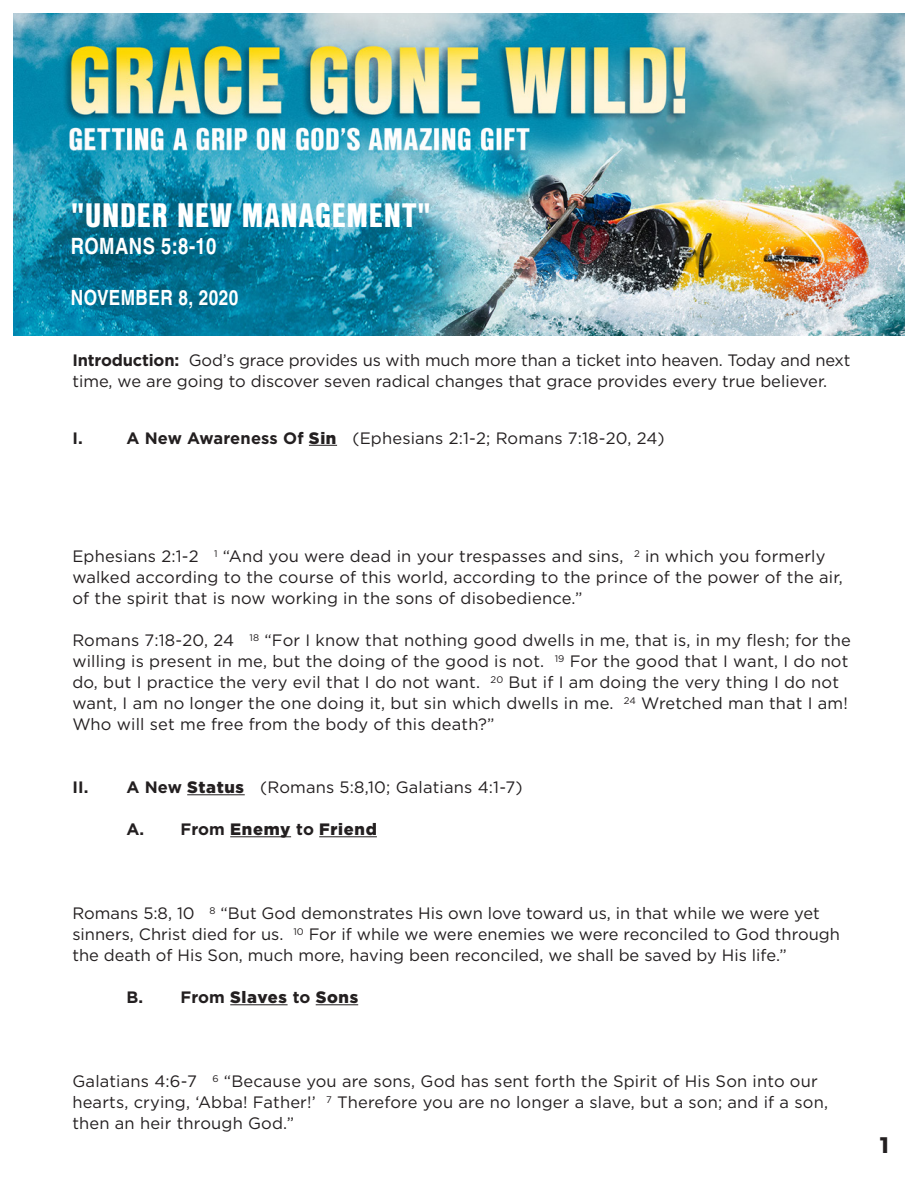
<style>
.page{position:relative;width:918px;height:1188px;background:#fff}
.page>*{position:absolute;margin:0;border:0;box-sizing:border-box;transform-origin:0 0}
.t1{font:900 33px "Nimbus San Con L";letter-spacing:.02em;color:#fff}
.t2{font:700 22.5px "Nimbus San Con L";letter-spacing:.02em;color:#fff}
.t3{font:700 22.5px "Montserrat";color:#231f20}
.t4{font:700 21px "Nimbus San Con L";letter-spacing:.02em;color:#fff}
.t5{font:16.5px/21px "Gotham";letter-spacing:.01em;color:#231f20}
.t6{font:16.5px/21px "Gotham";letter-spacing:-.01em;color:#231f20}
.t7{font:900 16.5px "Gotham";letter-spacing:.04em;color:#231f20}
.t8{font:700 16.5px "Gotham";color:#231f20}
.s1{font-weight:700}
.s2{font-weight:900}
</style>
<div class="page">
<svg style="left:309px;top:445px;width:28px;height:1px"></svg>
<hr style="left:187px;top:794px;width:58px;height:1px;background:#231f20">
<hr style="left:230px;top:836px;width:61px;height:1px;background:#231f20">
<hr style="left:319px;top:836px;width:58px;height:1px;background:#231f20">
<hr style="left:230px;top:1004px;width:58px;height:1px;background:#231f20">
<hr style="left:316px;top:1004px;width:42px;height:1px;background:#231f20">
<img style="left:14px;top:14px;width:890px;height:322px">
<p class="t1" style="left:71px;top:190px;width:362px">"UNDER NEW MANAGEMENT"</p>
<p class="t2" style="left:71px;top:229px;width:147px">ROMANS 5:8-10</p>
<p class="t4" style="left:71px;top:282px;width:169px">NOVEMBER 8, 2020</p>
<p class="t6" style="left:72px;top:349px;width:780px"><span class="s1">Introduction:</span> God’s grace provides us with much more than a ticket into heaven. Today and next time, we are going to discover seven radical changes that grace provides every true believer.</p>
<p class="t8" style="left:72px;top:427px;width:12px">I.</p>
<p class="t5" style="left:126px;top:427px;width:540px"><span class="s1">A New Awareness Of</span> <span class="s2">Sin</span> (Ephesians 2:1-2; Romans 7:18-20, 24)</p>
<p class="t5" style="left:72px;top:545px;width:772px">Ephesians 2:1-2 <sup>1</sup> “And you were dead in your trespasses and sins, <sup>2</sup> in which you formerly walked according to the course of this world, according to the prince of the power of the air, of the spirit that is now working in the sons of disobedience.”</p>
<p class="t5" style="left:72px;top:629px;width:780px">Romans 7:18-20, 24 <sup>18</sup> “For I know that nothing good dwells in me, that is, in my flesh; for the willing is present in me, but the doing of the good is not. <sup>19</sup> For the good that I want, I do not do, but I practice the very evil that I do not want. <sup>20</sup> But if I am doing the very thing I do not want, I am no longer the one doing it, but sin which dwells in me. <sup>24</sup> Wretched man that I am!<br>Who will set me free from the body of this death?”</p>
<p class="t5" style="left:72px;top:776px;width:452px"><span class="s1">II. A New</span> <span class="s2">Status</span> (Romans 5:8,10; Galatians 4:1-7)</p>
<p class="t7" style="left:126px;top:818px;width:252px"><span class="s1">A. From</span> Enemy <span class="s1">to</span> Friend</p>
<p class="t5" style="left:72px;top:902px;width:769px">Romans 5:8, 10 <sup>8</sup> “But God demonstrates His own love toward us, in that while we were yet sinners, Christ died for us. <sup>10</sup> For if while we were enemies we were reconciled to God through the death of His Son, much more, having been reconciled, we shall be saved by His life.”</p>
<p class="t7" style="left:126px;top:986px;width:233px"><span class="s1">B. From</span> Slaves <span class="s1">to</span> Sons</p>
<p class="t5" style="left:72px;top:1070px;width:757px">Galatians 4:6-7 <sup>6</sup> “Because you are sons, God has sent forth the Spirit of His Son into our hearts, crying, ‘Abba! Father!’ <sup>7</sup> Therefore you are no longer a slave, but a son; and if a son, then an heir through God.”</p>
<p class="t3" style="left:880px;top:1131px;width:11px">1</p>
</div>
